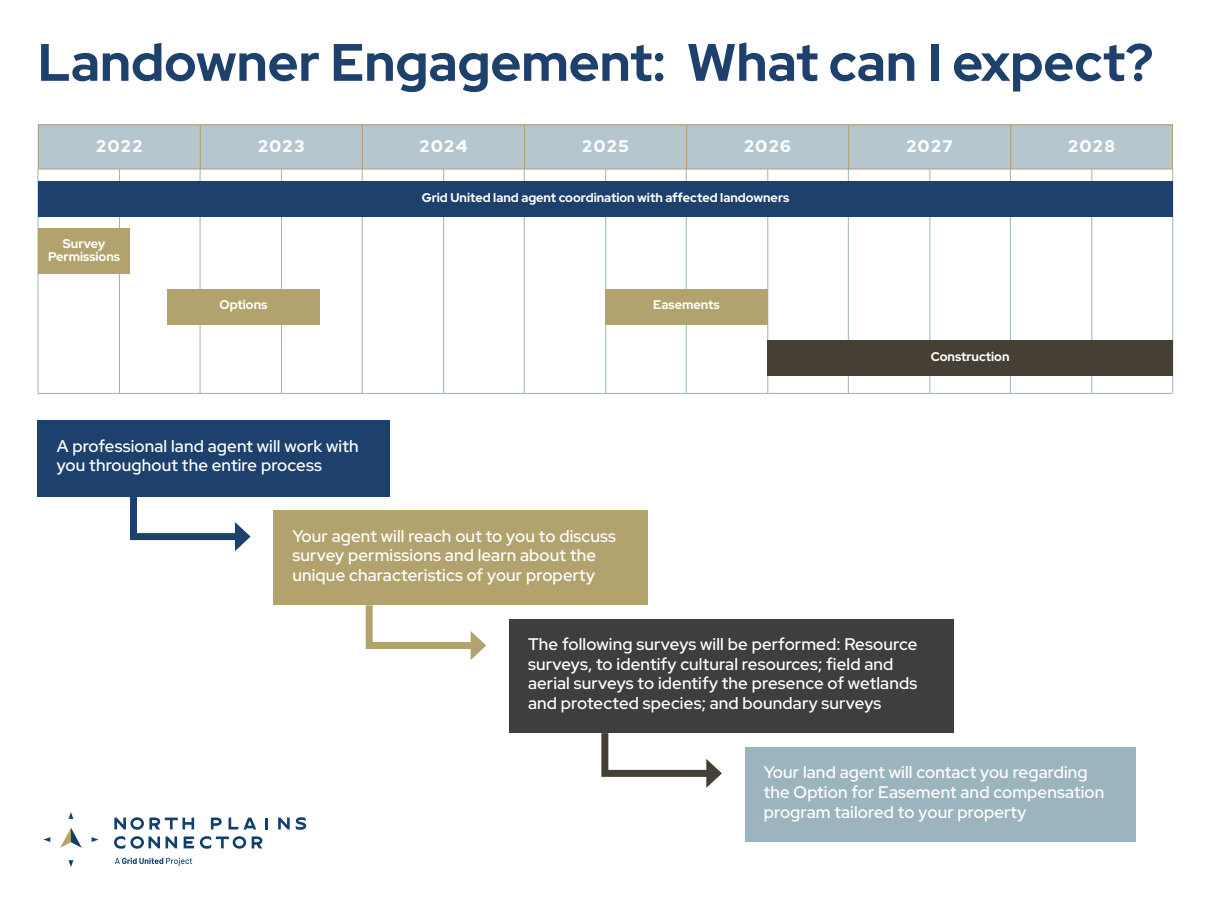
<style>
.page{position:relative;width:1210px;height:908px;background:#fff}
.page>*{position:absolute;margin:0;border:0;box-sizing:border-box;transform-origin:0 0}
.t1{font:700 52.5px "Red Hat Display";color:#1d406c}
.t2{font:500 16.8px/19.6px "Red Hat Display";letter-spacing:.01em;color:#fff}
.t3{font:900 16.8px "Red Hat Display";letter-spacing:.1em;color:#fff}
.t4{font:700 12.6px/13.3px "Red Hat Display";color:#fff;text-align:center}
</style>
<div class="page">
<svg style="left:126px;top:496px;width:125px;height:55px"></svg>
<svg style="left:365px;top:605px;width:121px;height:54px"></svg>
<svg style="left:601px;top:733px;width:121px;height:54px"></svg>
<svg style="left:114px;top:817px;width:80px;height:12px"></svg>
<svg style="left:211px;top:817px;width:11px;height:12px"></svg>
<svg style="left:228px;top:817px;width:28px;height:12px"></svg>
<svg style="left:265px;top:818px;width:3px;height:11px"></svg>
<svg style="left:278px;top:817px;width:28px;height:12px"></svg>
<svg style="left:114px;top:836px;width:63px;height:12px"></svg>
<svg style="left:184px;top:836px;width:10px;height:12px"></svg>
<svg style="left:200px;top:836px;width:46px;height:12px"></svg>
<svg style="left:252px;top:836px;width:10px;height:12px"></svg>
<svg style="left:115px;top:857px;width:77px;height:8px"></svg>
<svg style="left:91px;top:837px;width:7px;height:4px"></svg>
<svg style="left:69px;top:812px;width:4px;height:6px"></svg>
<svg style="left:69px;top:860px;width:4px;height:6px"></svg>
<svg style="left:43px;top:837px;width:7px;height:4px"></svg>
<svg style="left:60px;top:828px;width:22px;height:19px"></svg>
<div style="left:38px;top:420px;width:352px;height:76px;background:#1d406c"></div>
<div style="left:273px;top:510px;width:375px;height:95px;background:#b2a26e"></div>
<div style="left:509px;top:619px;width:444px;height:114px;background:#3e3e3f"></div>
<div style="left:745px;top:747px;width:390px;height:94px;background:#9bb4bd"></div>
<hr style="left:1091px;top:169px;width:1px;height:224px;background:#9bb4bd">
<hr style="left:119px;top:169px;width:1px;height:224px;background:#9bb4bd">
<hr style="left:281px;top:169px;width:1px;height:224px;background:#9bb4bd">
<hr style="left:443px;top:169px;width:1px;height:224px;background:#9bb4bd">
<hr style="left:605px;top:169px;width:1px;height:224px;background:#9bb4bd">
<hr style="left:767px;top:169px;width:1px;height:224px;background:#9bb4bd">
<hr style="left:929px;top:169px;width:1px;height:224px;background:#9bb4bd">
<hr style="left:1172px;top:169px;width:1px;height:224px;background:#9bb4bd">
<hr style="left:38px;top:169px;width:1px;height:224px;background:#9bb4bd">
<hr style="left:200px;top:169px;width:1px;height:224px;background:#9bb4bd">
<hr style="left:362px;top:169px;width:1px;height:224px;background:#9bb4bd">
<hr style="left:524px;top:169px;width:1px;height:224px;background:#9bb4bd">
<hr style="left:686px;top:169px;width:1px;height:224px;background:#9bb4bd">
<hr style="left:848px;top:169px;width:1px;height:224px;background:#9bb4bd">
<hr style="left:1010px;top:169px;width:1px;height:224px;background:#9bb4bd">
<div style="left:38px;top:125px;width:162px;height:44px;background:#b6c6ce"></div>
<div style="left:38px;top:125px;width:162px;height:44px;border:1px solid #b2a26e"></div>
<div style="left:200px;top:125px;width:162px;height:44px;background:#b6c6ce"></div>
<div style="left:200px;top:125px;width:162px;height:44px;border:1px solid #b2a26e"></div>
<div style="left:686px;top:125px;width:162px;height:44px;background:#b6c6ce"></div>
<div style="left:686px;top:125px;width:163px;height:44px;border:1px solid #b2a26e"></div>
<div style="left:362px;top:125px;width:162px;height:44px;background:#b6c6ce"></div>
<div style="left:362px;top:125px;width:163px;height:44px;border:1px solid #b2a26e"></div>
<div style="left:848px;top:125px;width:162px;height:44px;background:#b6c6ce"></div>
<div style="left:848px;top:125px;width:163px;height:44px;border:1px solid #b2a26e"></div>
<div style="left:524px;top:125px;width:162px;height:44px;background:#b6c6ce"></div>
<div style="left:524px;top:125px;width:163px;height:44px;border:1px solid #b2a26e"></div>
<div style="left:1010px;top:125px;width:162px;height:44px;background:#b6c6ce"></div>
<div style="left:1010px;top:125px;width:162px;height:44px;border:1px solid #b2a26e"></div>
<div style="left:38px;top:229px;width:92px;height:45px;background:#b2a26e"></div>
<div style="left:167px;top:288px;width:153px;height:36px;background:#b2a26e"></div>
<div style="left:605px;top:288px;width:162px;height:36px;background:#b2a26e"></div>
<div style="left:767px;top:340px;width:405px;height:36px;background:#463f33"></div>
<div style="left:38px;top:181px;width:1134px;height:36px;background:#1d406c"></div>
<hr style="left:38px;top:393px;width:1133px;height:1px;background:#9bb4bd">
<p class="t1" style="left:38px;top:28px;width:1117px">Landowner Engagement: What can I expect?</p>
<p class="t3" style="left:96px;top:135px;width:47px">2022</p>
<p class="t3" style="left:258px;top:135px;width:48px">2023</p>
<p class="t3" style="left:419px;top:135px;width:49px">2024</p>
<p class="t3" style="left:582px;top:135px;width:48px">2025</p>
<p class="t3" style="left:744px;top:135px;width:48px">2026</p>
<p class="t3" style="left:906px;top:135px;width:48px">2027</p>
<p class="t3" style="left:1068px;top:135px;width:48px">2028</p>
<p class="t4" style="left:48px;top:236px;width:73px">Survey<br>Permissions</p>
<p class="t4" style="left:422px;top:190px;width:369px">Grid United land agent coordination with affected landowners</p>
<p class="t4" style="left:219px;top:298px;width:49px">Options</p>
<p class="t4" style="left:653px;top:298px;width:68px">Easements</p>
<p class="t4" style="left:931px;top:349px;width:80px">Construction</p>
<p class="t2" style="left:57px;top:435px;width:303px">A professional land agent will work with you throughout the entire process</p>
<p class="t2" style="left:292px;top:525px;width:325px">Your agent will reach out to you to discuss survey permissions and learn about the unique characteristics of your property</p>
<p class="t2" style="left:528px;top:633px;width:391px">The following surveys will be performed: Resource surveys, to identify cultural resources; field and aerial surveys to identify the presence of wetlands and protected species; and boundary surveys</p>
<p class="t2" style="left:763px;top:762px;width:342px">Your land agent will contact you regarding the Option for Easement and compensation program tailored to your property</p>
</div>
